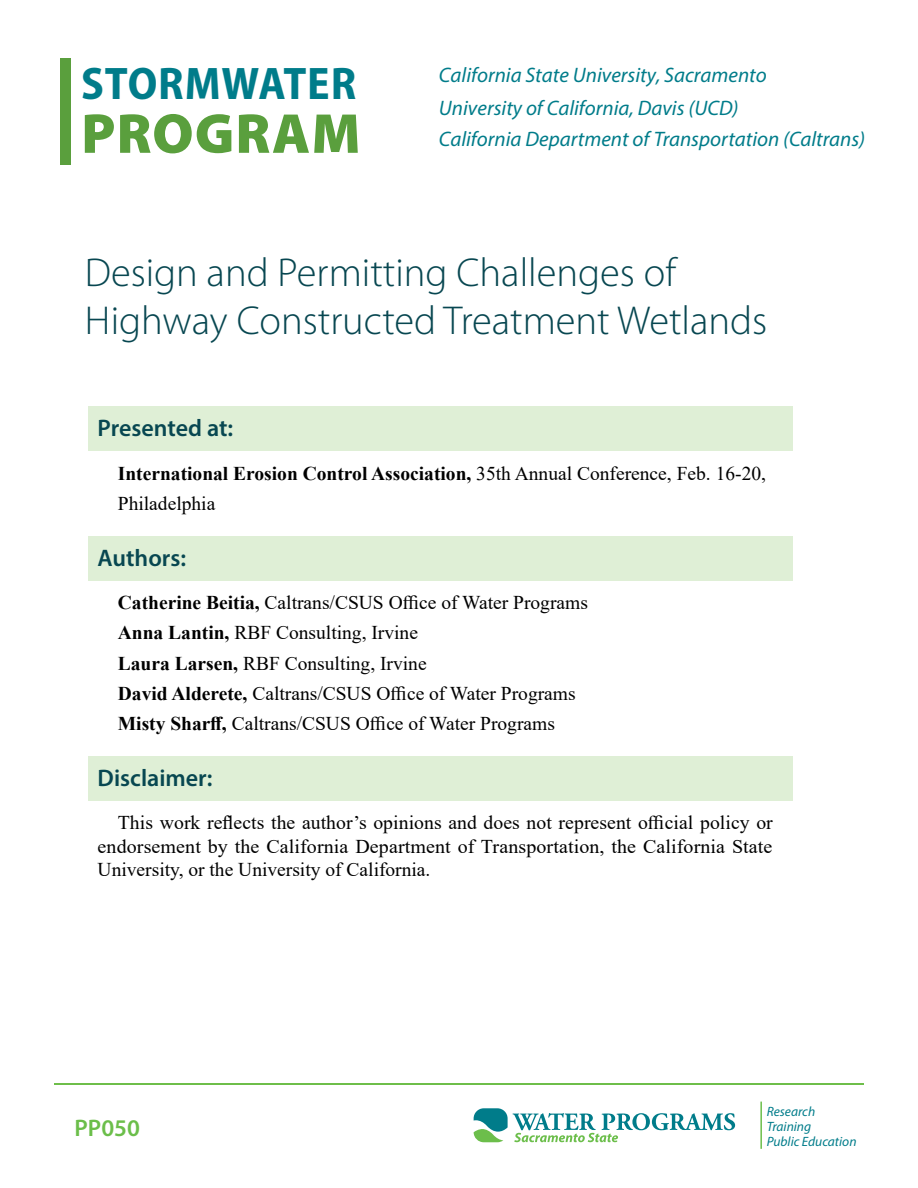
<style>
.page{position:relative;width:918px;height:1188px;background:#fff}
.page>*{position:absolute;margin:0;border:0;box-sizing:border-box;transform-origin:0 0}
.t1{font:900 56.7px "Myriad Pro";letter-spacing:.02em;color:#5a9f3d}
.t2{font:700 semi-condensed 45.9px "Myriad Pro";letter-spacing:.02em;color:#007c8a}
.Header_h1_p1{font:300 40.5px/48px "Myriad Pro";color:#084751}
.Subhead__highlighted_h2_p1{font:600 24px "Myriad Pro";color:#084751}
.t3{font:600 24px "Myriad Pro";color:#6bbe4a}
.t4{font:italic 21px/32px "Myriad Pro";color:#007c8a}
.basic_p{font:19.5px/23.4px "Times New Roman";color:#000;text-align:justify}
.basic_p-2{font:700 19.5px "Times New Roman";color:#000}
.t5{font:italic 13.5px/15px "Myriad Pro";color:#007c8a}
.s1{font-weight:400}
.s2{font-weight:700}
</style>
<div class="page">
<hr style="left:760px;top:1102px;width:2px;height:47px;background:#6cbe4b">
<svg style="left:474px;top:1108px;width:261px;height:34px"></svg>
<hr style="left:54px;top:1084px;width:810px;height:1px;background:#6ebe4a">
<div style="left:60px;top:58px;width:10px;height:106px;background:#5a9f3d"></div>
<div style="left:88px;top:406px;width:705px;height:45px;background:#dfefd6"></div>
<div style="left:88px;top:536px;width:705px;height:44px;background:#dfefd6"></div>
<div style="left:88px;top:756px;width:705px;height:44px;background:#dfefd6"></div>
<p class="t2" style="left:81px;top:54px;width:277px">STORMWATER</p>
<p class="t1" style="left:81px;top:101px;width:281px">PROGRAM</p>
<p class="t4" style="left:439px;top:59px;width:428px">California State University, Sacramento<br>University of California, Davis (UCD)<br>California Department of Transportation (Caltrans)</p>
<h1 class="Header_h1_p1" style="left:85px;top:249px;width:684px">Design and Permitting Challenges of<br>Highway Constructed Treatment Wetlands</h1>
<p class="Subhead__highlighted_h2_p1" style="left:98px;top:413px;width:137px">Presented at:</p>
<p class="basic_p-2" style="left:118px;top:459px;width:650px">International Erosion Control Association, <span class="s1">35th Annual Conference, Feb. 16-20,</span></p>
<p class="basic_p" style="left:118px;top:491px;width:99px">Philadelphia</p>
<p class="Subhead__highlighted_h2_p1" style="left:98px;top:542px;width:90px">Authors:</p>
<p class="basic_p" style="left:118px;top:590px;width:472px"><span class="s2">Catherine Beitia,</span> Caltrans/CSUS Office of Water Programs</p>
<p class="basic_p" style="left:118px;top:621px;width:302px"><span class="s2">Anna Lantin,</span> RBF Consulting, Irvine</p>
<p class="basic_p" style="left:118px;top:651px;width:310px"><span class="s2">Laura Larsen,</span> RBF Consulting, Irvine</p>
<p class="basic_p" style="left:118px;top:681px;width:459px"><span class="s2">David Alderete,</span> Caltrans/CSUS Office of Water Programs</p>
<p class="basic_p" style="left:118px;top:711px;width:439px"><span class="s2">Misty Sharff,</span> Caltrans/CSUS Office of Water Programs</p>
<p class="Subhead__highlighted_h2_p1" style="left:98px;top:762px;width:116px">Disclaimer:</p>
<p class="basic_p" style="left:98px;top:811px;width:677px;text-indent:20px">This work reflects the author’s opinions and does not represent official policy or endorsement by the California Department of Transportation, the California State University, or the University of California.</p>
<p class="t3" style="left:75px;top:1112px;width:67px">PP050</p>
<p class="t5" style="left:767px;top:1104px;width:91px">Research<br>Training<br>Public Education</p>
</div>
